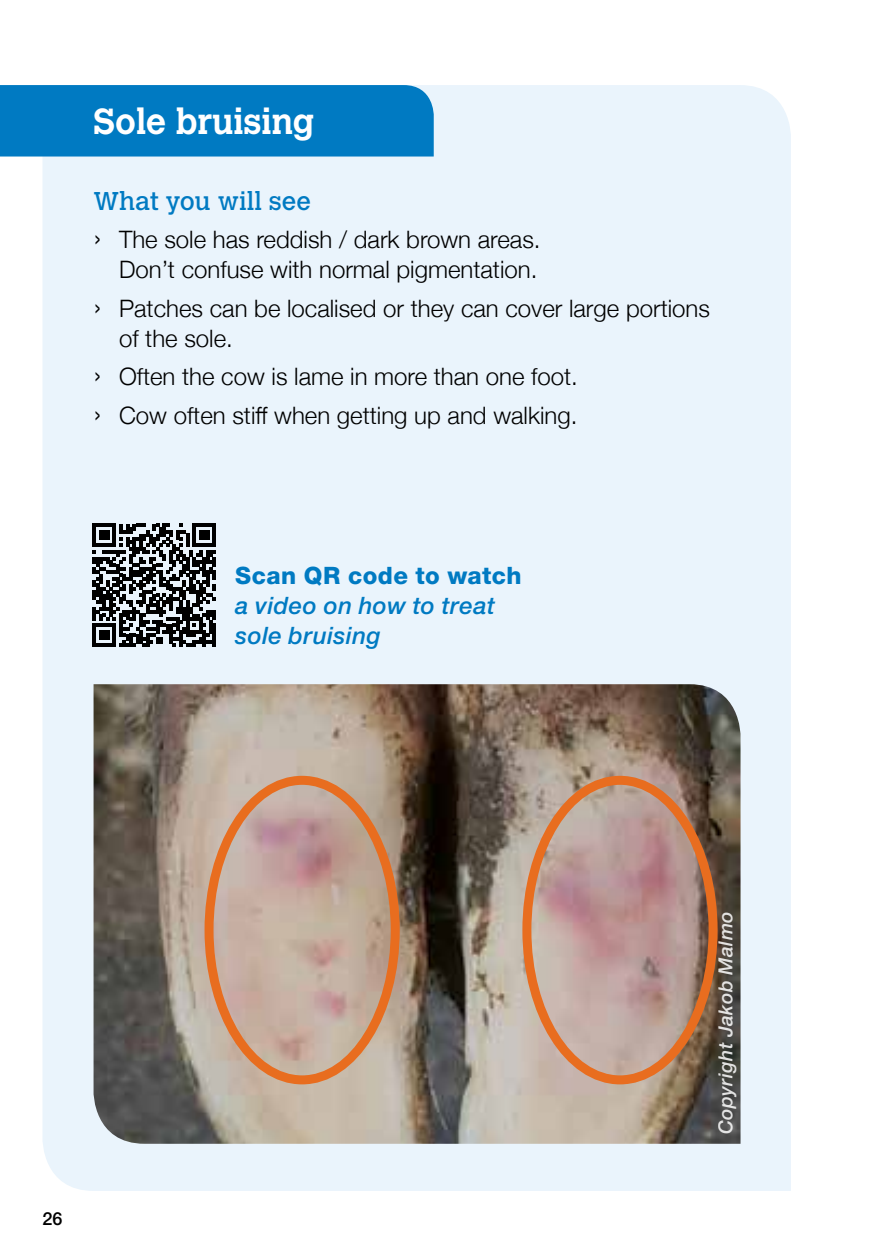
<style>
.page{position:relative;width:893px;height:1259px;background:#fff}
.page>*{position:absolute;margin:0;border:0;box-sizing:border-box;transform-origin:0 0}
.t1{font:700 36px "Calvert MT Std";color:#fff;scale:.96 1}
.t2{font:25.5px "Calvert MT Std";color:#007ac2}
.t3{font:300 24px/30px "Helvetica Neue";color:#000}
.t4{font:italic 500 24px/30px "Helvetica Neue LT Std";letter-spacing:.015em;color:#007ac2}
.t5{font:800 24px "Helvetica Neue LT Std";letter-spacing:.015em;color:#007ac2}
.t6{font:italic 500 19.5px "Helvetica Neue LT Std";letter-spacing:.025em;color:#fff}
.t7{font:500 18px "Helvetica Neue LT Std";color:#000}
.s1{font-family:"Helvetica Neue LT Std";font-size:30px}
</style>
<div class="page">
<div style="left:43px;top:85px;width:748px;height:1106px;background:#eaf4fc"></div>
<img style="left:94px;top:684px;width:646px;height:459px">
<div style="left:205px;top:776px;width:195px;height:308px;border:9px solid #e86d1f;border-radius:50%"></div>
<div style="left:522px;top:776px;width:196px;height:308px;border:9px solid #e86d1f;border-radius:50%"></div>
<svg style="left:93px;top:524px;width:123px;height:123px;background:#5e6265"></svg>
<hr style="left:213px;top:624px;width:3px;height:23px;background:#000">
<div style="left:0;top:85px;width:434px;height:71px;background:#007ac2"></div>
<h1 class="t1" style="left:94px;top:99px;width:232px">Sole bruising</h1>
<p class="t2" style="left:94px;top:186px;width:219px">What you will see</p>
<p class="t3" style="left:94px;top:223px;width:448px;text-align:right"><span class="s1">›</span> The sole has reddish / dark brown areas.<br>Don’t confuse with normal pigmentation.</p>
<p class="t3" style="left:119px;top:291px;width:592px;text-indent:-26px"><span class="s1">›</span> Patches can be localised or they can cover large portions of the sole.</p>
<p class="t3" style="left:94px;top:356px;width:486px;line-height:38.4px"><span class="s1">›</span> Often the cow is lame in more than one foot. <span class="s1">›</span> Cow often stiff when getting up and walking.</p>
<p class="t5" style="left:235px;top:561px;width:288px">Scan QR code to watch</p>
<p class="t4" style="left:235px;top:590px;width:261px">a video on how to treat sole bruising</p>
<p class="t7" style="left:43px;top:1207px;width:22px">26</p>
<p class="t6" style="left:714px;top:1134px;width:225px;rotate:-90deg">Copyright Jakob Malmo</p>
</div>
